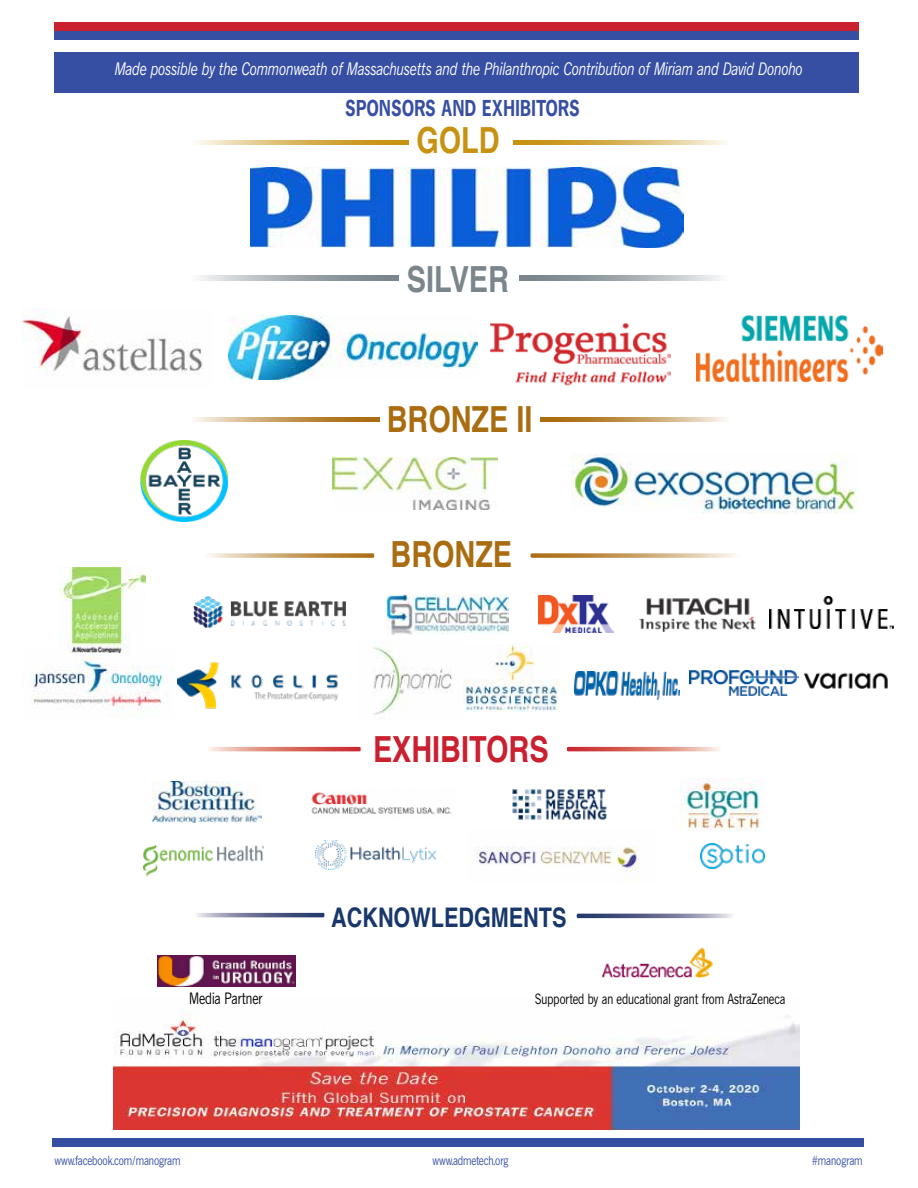
<style>
.page{position:relative;width:918px;height:1188px;background:#fff}
.page>*{position:absolute;margin:0;border:0;box-sizing:border-box;transform-origin:0 0}
.t1{font:700 36px "Helvetica";color:#aa6c10;scale:.8 1}
.t2{font:700 36px "Helvetica";color:#ca2030;scale:.8 1}
.t3{font:700 36px "Helvetica";color:#7b868c;scale:.8 1}
.t4{font:700 36px "Helvetica";color:#c89211;scale:.8 1}
.t5{font:700 27px "Helvetica";color:#18376a;scale:.8 1}
.t6{font:700 21px "News Gothic SBOP";letter-spacing:-.01em;color:#374fa2;scale:.8 1}
.t7{font:italic 16.5px "News Gothic SBOP";color:#fff;scale:.8 1}
.t8{font:15px "News Gothic SBOP";color:#000;scale:.8 1}
.t9{font:13.5px "News Gothic SBOP";color:#000;scale:.8 1}
.t10{font:12px "News Gothic SBOP";letter-spacing:-.01em;color:#374fa2;scale:.8 1}
</style>
<div class="page">
<img style="left:474px;top:846px;width:165px;height:35px">
<div style="left:55px;top:32px;width:804px;height:8px;background:#374fa2"></div>
<div style="left:55px;top:22px;width:804px;height:10px;background:#ca2030"></div>
<img style="left:228px;top:316px;width:249px;height:64px">
<img style="left:194px;top:597px;width:151px;height:31px">
<img style="left:311px;top:792px;width:141px;height:23px">
<img style="left:333px;top:458px;width:165px;height:51px">
<img style="left:25px;top:656px;width:139px;height:61px">
<img style="left:23px;top:311px;width:180px;height:65px">
<img style="left:798px;top:672px;width:90px;height:17px">
<img style="left:490px;top:323px;width:180px;height:63px">
<img style="left:639px;top:597px;width:117px;height:36px">
<img style="left:177px;top:661px;width:161px;height:48px">
<img style="left:769px;top:597px;width:124px;height:31px">
<img style="left:464px;top:644px;width:95px;height:67px">
<img style="left:315px;top:840px;width:120px;height:30px">
<img style="left:387px;top:594px;width:122px;height:40px">
<img style="left:512px;top:789px;width:95px;height:31px">
<img style="left:701px;top:843px;width:63px;height:26px">
<img style="left:574px;top:671px;width:105px;height:28px">
<div style="left:55px;top:53px;width:804px;height:40px;background:#374fa2"></div>
<img style="left:689px;top:670px;width:109px;height:26px">
<img style="left:538px;top:595px;width:76px;height:37px">
<img style="left:251px;top:167px;width:432px;height:81px">
<svg style="left:195px;top:417px;width:184px;height:5px"></svg>
<svg style="left:208px;top:553px;width:166px;height:5px"></svg>
<svg style="left:199px;top:276px;width:200px;height:4px"></svg>
<svg style="left:197px;top:140px;width:211px;height:5px"></svg>
<svg style="left:513px;top:140px;width:212px;height:5px"></svg>
<img style="left:571px;top:453px;width:288px;height:61px">
<svg style="left:209px;top:747px;width:152px;height:4px"></svg>
<svg style="left:197px;top:913px;width:127px;height:4px"></svg>
<img style="left:158px;top:955px;width:138px;height:31px">
<svg style="left:577px;top:914px;width:155px;height:4px"></svg>
<svg style="left:567px;top:747px;width:153px;height:4px"></svg>
<svg style="left:531px;top:553px;width:205px;height:5px"></svg>
<svg style="left:540px;top:417px;width:186px;height:5px"></svg>
<svg style="left:519px;top:276px;width:201px;height:4px"></svg>
<div style="left:52px;top:1139px;width:812px;height:8px;background:#374fa2"></div>
<img style="left:144px;top:846px;width:119px;height:31px">
<img style="left:113px;top:1010px;width:686px;height:119px">
<img style="left:696px;top:315px;width:186px;height:67px">
<img style="left:680px;top:778px;width:85px;height:53px">
<img style="left:60px;top:567px;width:85px;height:86px">
<img style="left:373px;top:642px;width:79px;height:77px">
<img style="left:140px;top:441px;width:87px;height:81px">
<img style="left:153px;top:781px;width:108px;height:42px">
<img style="left:602px;top:947px;width:111px;height:32px">
<p class="t7" style="left:115px;top:59px;width:861px">Made possible by the Commonweath of Massachusetts and the Philanthropic Contribution of Miriam and David Donoho</p>
<p class="t6" style="left:345px;top:95px;width:295px">SPONSORS AND EXHIBITORS</p>
<h1 class="t4" style="left:416px;top:112px;width:106px">GOLD</h1>
<h1 class="t3" style="left:407px;top:250px;width:129px">SILVER</h1>
<h1 class="t1" style="left:387px;top:390px;width:184px">BRONZE II</h1>
<h1 class="t1" style="left:391px;top:525px;width:153px">BRONZE</h1>
<h1 class="t2" style="left:373px;top:720px;width:221px">EXHIBITORS</h1>
<h2 class="t5" style="left:331px;top:896px;width:295px">ACKNOWLEDGMENTS</h2>
<p class="t8" style="left:189px;top:989px;width:94px">Media Partner</p>
<p class="t9" style="left:535px;top:991px;width:314px">Supported by an educational grant from AstraZeneca</p>
<p class="t10" style="left:55px;top:1153px;width:159px">www.facebook.com/manogram</p>
<p class="t10" style="left:433px;top:1153px;width:96px">www.admetech.org</p>
<p class="t10" style="left:812px;top:1153px;width:65px">#manogram</p>
</div>
